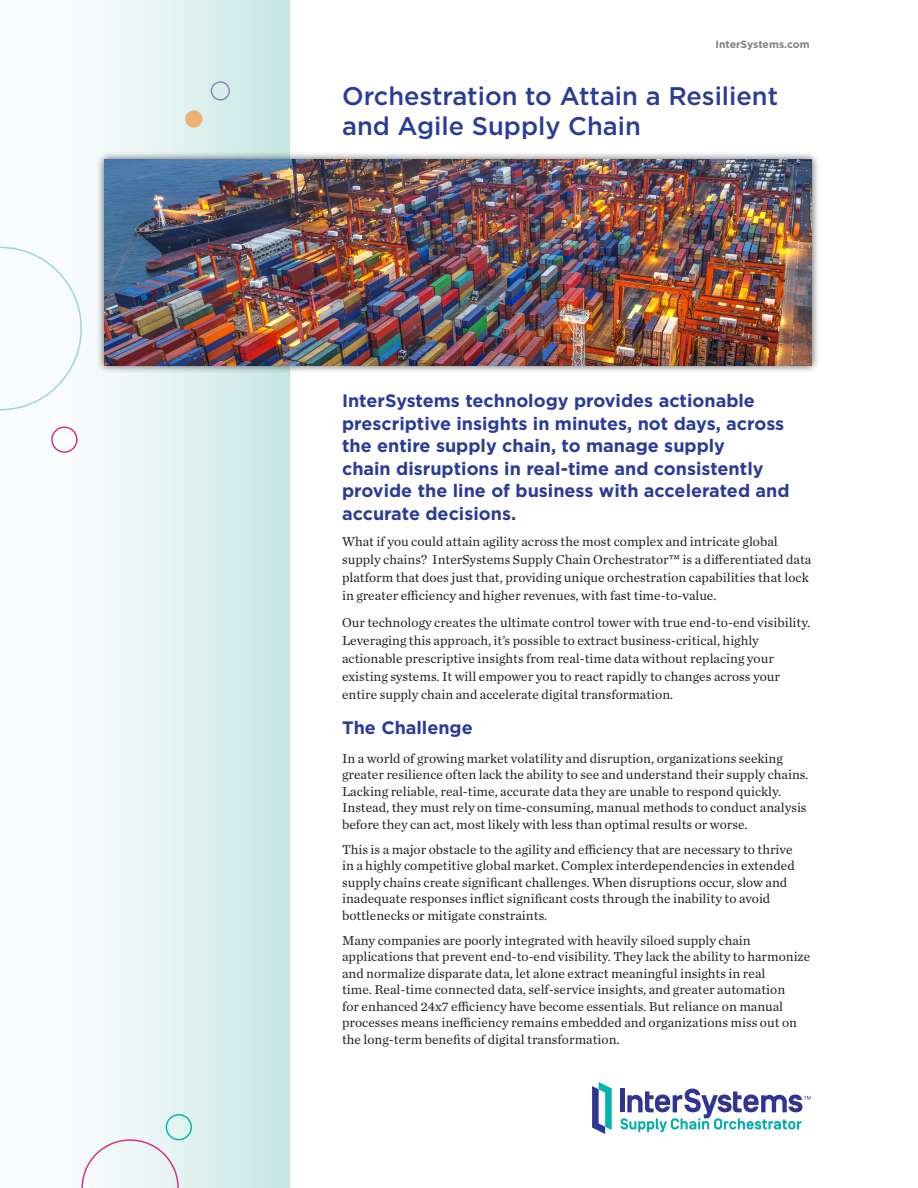
<style>
.page{position:relative;width:918px;height:1188px;background:#fff}
.page>*{position:absolute;margin:0;border:0;box-sizing:border-box;transform-origin:0 0}
.Body_Copy{font:500 25.5px/30px "Gotham";color:#2a3c98}
.Body_Copy-2{font:700 18px/22.5px "Gotham";color:#2a3c98}
.Body_Copy-3{font:13.5px/16.5px "Chronicle Text G1";color:#231f20}
.t1{font:700 10.5px "Gotham";color:#808285}
</style>
<div class="page">
<div style="left:0;top:0;width:290px;height:1188px;background:linear-gradient(to right,#fff,#cae8e5)"></div>
<svg style="left:592px;top:1082px;width:20px;height:52px"></svg>
<svg style="left:620px;top:1089px;width:191px;height:43px"></svg>
<div style="left:96px;top:151px;width:724px;height:223px;background:#231f20;opacity:.75"></div>
<img style="left:104px;top:160px;width:708px;height:206px">
<div style="left:185px;top:110px;width:17px;height:18px;background:#efb074;border-radius:50%"></div>
<div style="left:211px;top:81px;width:19px;height:20px;border:2px solid #8a88bd;border-radius:50%"></div>
<div style="left:51px;top:426px;width:27px;height:27px;border:2px solid #d8318a;border-radius:50%"></div>
<div style="left:166px;top:1114px;width:26px;height:26px;border:2px solid #03b8aa;border-radius:50%"></div>
<svg style="left:81px;top:1139px;width:98px;height:49px"></svg>
<svg style="left:0;top:247px;width:82px;height:164px"></svg>
<p class="t1" style="left:716px;top:38px;width:96px">InterSystems.com</p>
<p class="Body_Copy" style="left:342px;top:80px;width:438px">Orchestration to Attain a Resilient and Agile Supply Chain</p>
<p class="Body_Copy-2" style="left:342px;top:389px;width:449px">InterSystems technology provides actionable prescriptive insights in minutes, not days, across the entire supply chain, to manage supply<br>chain disruptions in real-time and consistently provide the line of business with accelerated and accurate decisions.</p>
<p class="Body_Copy-3" style="left:342px;top:532px;width:471px;line-height:18px">What if you could attain agility across the most complex and intricate global supply chains? InterSystems Supply Chain Orchestrator™ is a differentiated data platform that does just that, providing unique orchestration capabilities that lock in greater efficiency and higher revenues, with fast time-to-value.</p>
<p class="Body_Copy-3" style="left:342px;top:612px;width:470px;line-height:18px">Our technology creates the ultimate control tower with true end-to-end visibility.<br>Leveraging this approach, it’s possible to extract business-critical, highly actionable prescriptive insights from real-time data without replacing your existing systems. It will empower you to react rapidly to changes across your entire supply chain and accelerate digital transformation.</p>
<p class="Body_Copy-2" style="left:342px;top:716px;width:132px">The Challenge</p>
<p class="Body_Copy-3" style="left:342px;top:749px;width:468px">In a world of growing market volatility and disruption, organizations seeking greater resilience often lack the ability to see and understand their supply chains.<br>Lacking reliable, real-time, accurate data they are unable to respond quickly.<br>Instead, they must rely on time-consuming, manual methods to conduct analysis before they can act, most likely with less than optimal results or worse.</p>
<p class="Body_Copy-3" style="left:342px;top:840px;width:454px">This is a major obstacle to the agility and efficiency that are necessary to thrive in a highly competitive global market. Complex interdependencies in extended supply chains create significant challenges. When disruptions occur, slow and inadequate responses inflict significant costs through the inability to avoid bottlenecks or mitigate constraints.</p>
<p class="Body_Copy-3" style="left:342px;top:931px;width:470px">Many companies are poorly integrated with heavily siloed supply chain applications that prevent end-to-end visibility. They lack the ability to harmonize and normalize disparate data, let alone extract meaningful insights in real<br>time. Real-time connected data, self-service insights, and greater automation<br>for enhanced 24x7 efficiency have become essentials. But reliance on manual processes means inefficiency remains embedded and organizations miss out on the long-term benefits of digital transformation.</p>
</div>
